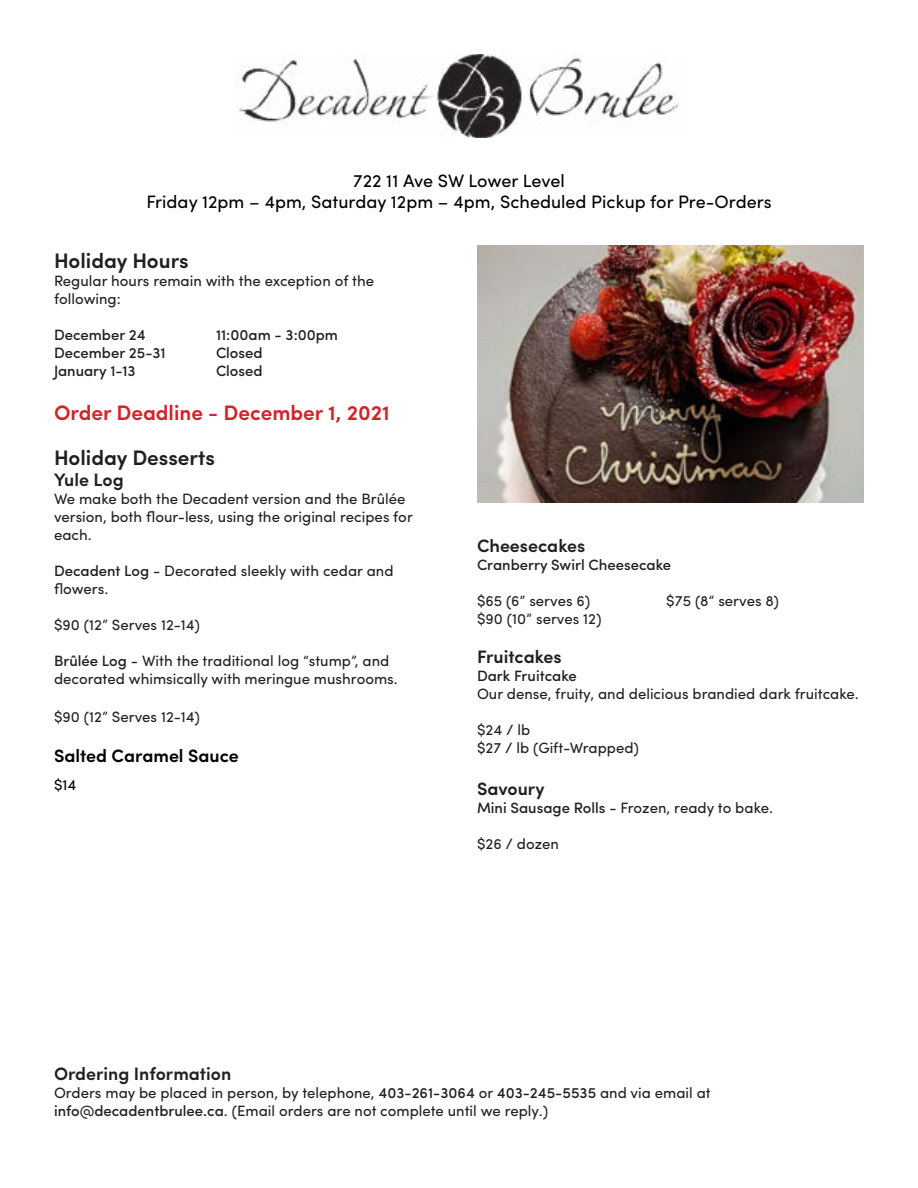
<style>
.page{position:relative;width:918px;height:1188px;background:#fff}
.page>*{position:absolute;margin:0;border:0;box-sizing:border-box;transform-origin:0 0}
.t1{font:600 21px "Sofia Pro";color:#d2232a}
.t2{font:600 21px "Sofia Pro";color:#221f20}
.t3{font:18px/21.6px "Sofia Pro";color:#000;text-align:center}
.t4{font:600 18px "Sofia Pro";color:#221f20}
.t5{font:600 18px "Sofia Pro";color:#000}
.t6{font:15px/18px "Sofia Pro";color:#221f20}
.t7{font:500 15px "Sofia Pro";color:#221f20}
.t8{font:15px "Sofia Pro";color:#000}
.s1{font-weight:500}
</style>
<div class="page">
<img style="left:235px;top:54px;width:444px;height:83px">
<img style="left:477px;top:245px;width:387px;height:257px">
<p class="t3" style="left:146px;top:168px;width:627px">722 11 Ave SW Lower Level<br>Friday 12pm – 4pm, Saturday 12pm – 4pm, Scheduled Pickup for Pre-Orders</p>
<h1 class="t2" style="left:54px;top:245px;width:136px">Holiday Hours</h1>
<p class="t6" style="left:54px;top:271px;width:322px">Regular hours remain with the exception of the following:</p>
<p class="t7" style="left:54px;top:324px;width:93px">December 24</p>
<p class="t7" style="left:216px;top:324px;width:124px">11:00am - 3:00pm</p>
<p class="t7" style="left:54px;top:342px;width:113px">December 25-31</p>
<p class="t7" style="left:216px;top:342px;width:48px">Closed</p>
<p class="t7" style="left:54px;top:360px;width:83px">January 1-13</p>
<p class="t7" style="left:216px;top:360px;width:48px">Closed</p>
<h1 class="t1" style="left:54px;top:396px;width:337px">Order Deadline - December 1, 2021</h1>
<h1 class="t2" style="left:54px;top:441px;width:163px">Holiday Desserts</h1>
<p class="t4" style="left:54px;top:466px;width:71px">Yule Log</p>
<p class="t6" style="left:54px;top:489px;width:360px">We make both the Decadent version and the Brûlée version, both flour-less, using the original recipes for each.</p>
<p class="t6" style="left:54px;top:561px;width:341px"><span class="s1">Decadent Log</span> - Decorated sleekly with cedar and flowers.</p>
<p class="t6" style="left:54px;top:615px;width:148px">$90 (12” Serves 12-14)</p>
<p class="t6" style="left:54px;top:651px;width:345px"><span class="s1">Brûlée Log</span> - With the traditional log “stump”, and decorated whimsically with meringue mushrooms.</p>
<p class="t6" style="left:54px;top:707px;width:148px">$90 (12” Serves 12-14)</p>
<p class="t5" style="left:54px;top:742px;width:186px">Salted Caramel Sauce</p>
<p class="t8" style="left:54px;top:774px;width:24px">$14</p>
<p class="t4" style="left:477px;top:532px;width:110px">Cheesecakes</p>
<p class="t7" style="left:477px;top:553px;width:196px">Cranberry Swirl Cheesecake</p>
<p class="t6" style="left:477px;top:590px;width:115px">$65 (6” serves 6)</p>
<p class="t6" style="left:666px;top:590px;width:114px">$75 (8” serves 8)</p>
<p class="t6" style="left:477px;top:608px;width:126px">$90 (10” serves 12)</p>
<p class="t4" style="left:477px;top:643px;width:86px">Fruitcakes</p>
<p class="t7" style="left:477px;top:665px;width:101px">Dark Fruitcake</p>
<p class="t6" style="left:477px;top:684px;width:383px">Our dense, fruity, and delicious brandied dark fruitcake.</p>
<p class="t6" style="left:477px;top:720px;width:164px">$24 / lb<br>$27 / lb (Gift-Wrapped)</p>
<p class="t4" style="left:477px;top:775px;width:69px">Savoury</p>
<p class="t6" style="left:477px;top:797px;width:298px"><span class="s1">Mini Sausage Rolls</span> - Frozen, ready to bake.</p>
<p class="t6" style="left:477px;top:833px;width:84px">$26 / dozen</p>
<p class="t4" style="left:54px;top:1060px;width:179px">Ordering Information</p>
<p class="t6" style="left:54px;top:1083px;width:658px">Orders may be placed in person, by telephone, <span class="s1">403-261-3064</span> or <span class="s1">403-245-5535</span> and via email at <span class="s1">info@decadentbrulee.ca</span>. (Email orders are not complete until we reply.)</p>
</div>
